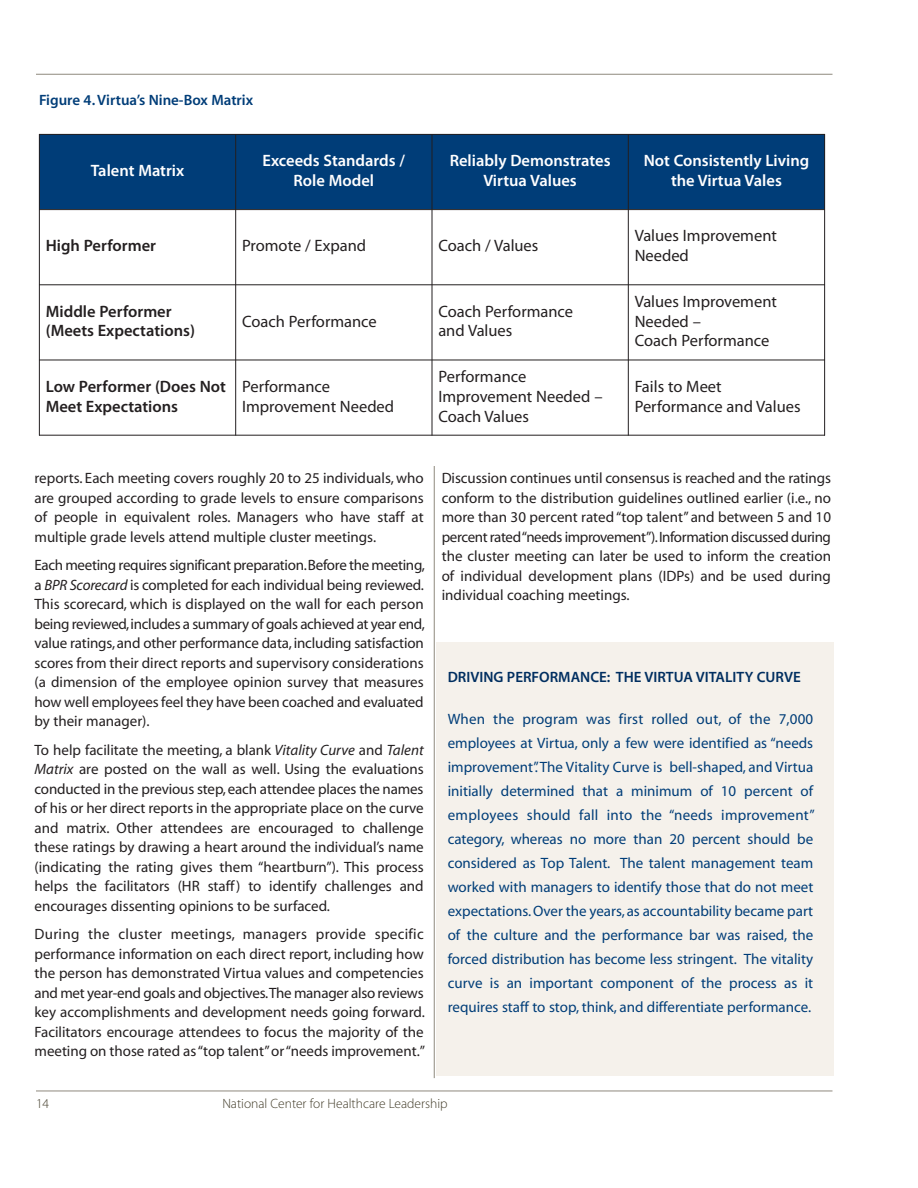
<style>
.page{position:relative;width:918px;height:1188px;background:#fff}
.page>*{position:absolute;margin:0;border:0;box-sizing:border-box;transform-origin:0 0}
.t1{font:16.5px/19.8px "Myriad Pro";color:#231f20}
.t2{font:600 16.5px/19.8px "Myriad Pro";color:#fff;text-align:center}
.t3{font:600 16.5px/19.8px "Myriad Pro";color:#231f20}
.t4{font:15px/19.5px "Myriad MM 400 600";color:#231f20;text-align:justify}
.t5{font:15px/24px "Myriad MM 400 600";color:#003d78;text-align:justify}
.t6{font:15px "Myriad MM 565 600";color:#002e60}
.t7{font:15px "Myriad MM 565 600";color:#003d78}
.t8{font:13.5px "Myriad MM 215 600";color:#413b28}
.s1{font-family:"Myriad MM It 400 600"}
</style>
<div class="page">
<hr style="left:434px;top:93px;width:1px;height:985px;background:#8f897d">
<div style="left:32px;top:88px;width:832px;height:378px;background:#fff"></div>
<hr style="left:36px;top:74px;width:796px;height:1px;background:#8f897d">
<hr style="left:36px;top:1091px;width:796px;height:1px;background:#8f897d">
<div style="left:39px;top:134px;width:197px;height:76px;background:#003d78"></div>
<div style="left:236px;top:134px;width:196px;height:76px;background:#003d78"></div>
<div style="left:432px;top:134px;width:196px;height:76px;background:#003d78"></div>
<div style="left:628px;top:134px;width:197px;height:76px;background:#003d78"></div>
<hr style="left:39px;top:134px;width:1px;height:302px;background:#231f20">
<hr style="left:235px;top:134px;width:1px;height:302px;background:#231f20">
<hr style="left:432px;top:134px;width:1px;height:302px;background:#231f20">
<hr style="left:628px;top:134px;width:1px;height:302px;background:#231f20">
<hr style="left:824px;top:134px;width:1px;height:302px;background:#231f20">
<hr style="left:39px;top:134px;width:786px;height:1px;background:#231f20">
<hr style="left:39px;top:209px;width:786px;height:1px;background:#231f20">
<hr style="left:39px;top:284px;width:786px;height:1px;background:#231f20">
<hr style="left:39px;top:360px;width:786px;height:1px;background:#231f20">
<hr style="left:39px;top:435px;width:786px;height:1px;background:#231f20">
<div style="left:436px;top:642px;width:398px;height:434px;background:#f5f1eb"></div>
<p class="t7" style="left:39px;top:95px;width:216px">Figure 4. Virtua’s Nine-Box Matrix</p>
<p class="t2" style="left:91px;top:162px;width:95px">Talent Matrix</p>
<p class="t2" style="left:263px;top:152px;width:144px">Exceeds Standards /<br>Role Model</p>
<p class="t2" style="left:450px;top:152px;width:162px">Reliably Demonstrates<br>Virtua Values</p>
<p class="t2" style="left:644px;top:152px;width:167px">Not Consistently Living the Virtua Vales</p>
<p class="t3" style="left:46px;top:237px;width:112px">High Performer</p>
<p class="t1" style="left:242px;top:237px;width:126px">Promote / Expand</p>
<p class="t1" style="left:438px;top:237px;width:102px">Coach / Values</p>
<p class="t1" style="left:635px;top:227px;width:144px">Values Improvement<br>Needed</p>
<p class="t3" style="left:46px;top:303px;width:151px">Middle Performer (Meets Expectations)</p>
<p class="t1" style="left:242px;top:312px;width:136px">Coach Performance</p>
<p class="t1" style="left:438px;top:303px;width:136px">Coach Performance and Values</p>
<p class="t1" style="left:635px;top:293px;width:144px">Values Improvement<br>Needed –<br>Coach Performance</p>
<p class="t3" style="left:46px;top:378px;width:182px">Low Performer (Does Not<br>Meet Expectations</p>
<p class="t1" style="left:242px;top:378px;width:154px">Performance<br>Improvement Needed</p>
<p class="t1" style="left:438px;top:368px;width:166px">Performance<br>Improvement Needed –<br>Coach Values</p>
<p class="t1" style="left:635px;top:378px;width:167px">Fails to Meet<br>Performance and Values</p>
<p class="t4" style="left:35px;top:470px;width:391px">reports. Each meeting covers roughly 20 to 25 individuals, who are grouped according to grade levels to ensure comparisons of people in equivalent roles. Managers who have staff at multiple grade levels attend multiple cluster meetings.</p>
<p class="t4" style="left:35px;top:557px;width:392px">Each meeting requires significant preparation. Before the meeting, a <span class="s1">BPR Scorecard</span> is completed for each individual being reviewed.<br>This scorecard, which is displayed on the wall for each person being reviewed, includes a summary of goals achieved at year end, value ratings, and other performance data, including satisfaction scores from their direct reports and supervisory considerations (a dimension of the employee opinion survey that measures how well employees feel they have been coached and evaluated by their manager).</p>
<p class="t4" style="left:34px;top:741px;width:391px">To help facilitate the meeting, a blank <span class="s1">Vitality Curve</span> and <span class="s1">Talent Matrix</span> are posted on the wall as well. Using the evaluations conducted in the previous step, each attendee places the names of his or her direct reports in the appropriate place on the curve and matrix. Other attendees are encouraged to challenge these ratings by drawing a heart around the individual’s name (indicating the rating gives them “heartburn”). This process helps the facilitators (HR staff) to identify challenges and encourages dissenting opinions to be surfaced.</p>
<p class="t4" style="left:34px;top:926px;width:392px">During the cluster meetings, managers provide specific performance information on each direct report, including how the person has demonstrated Virtua values and competencies and met year-end goals and objectives.The manager also reviews key accomplishments and development needs going forward.<br>Facilitators encourage attendees to focus the majority of the meeting on those rated as “top talent” or “needs improvement.”</p>
<p class="t4" style="left:442px;top:470px;width:391px">Discussion continues until consensus is reached and the ratings conform to the distribution guidelines outlined earlier (i.e., no more than 30 percent rated “top talent” and between 5 and 10 percent rated “needs improvement”). Information discussed during the cluster meeting can later be used to inform the creation of individual development plans (IDPs) and be used during individual coaching meetings.</p>
<p class="t6" style="left:448px;top:672px;width:355px">DRIVING PERFORMANCE: THE VIRTUA VITALITY CURVE</p>
<p class="t5" style="left:448px;top:709px;width:369px">When the program was first rolled out, of the 7,000 employees at Virtua, only a few were identified as “needs improvement”. The Vitality Curve is bell-shaped, and Virtua initially determined that a minimum of 10 percent of employees should fall into the “needs improvement” category, whereas no more than 20 percent should be considered as Top Talent. The talent management team worked with managers to identify those that do not meet expectations. Over the years, as accountability became part of the culture and the performance bar was raised, the forced distribution has become less stringent. The vitality curve is an important component of the process as it requires staff to stop, think, and differentiate performance.</p>
<p class="t8" style="left:36px;top:1099px;width:15px">14</p>
<p class="t8" style="left:222px;top:1099px;width:227px">National Center for Healthcare Leadership</p>
</div>
